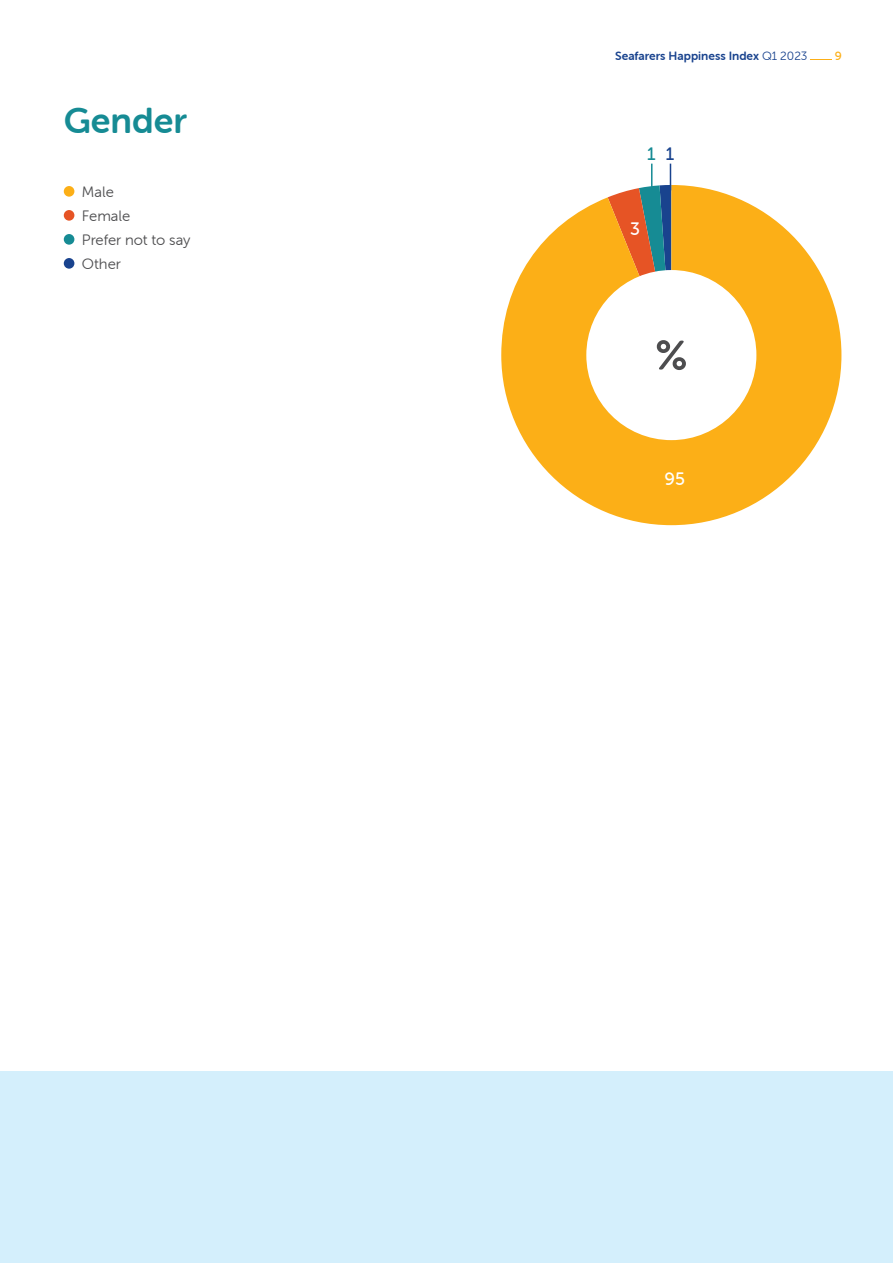
<style>
.page{position:relative;width:893px;height:1263px;background:#fff}
.page>*{position:absolute;margin:0;border:0;box-sizing:border-box;transform-origin:0 0}
.t1{font:36px "Museo Sans Rounded 700";color:#168b94}
.t2{font:18px "Museo Sans Rounded 500";color:#fff}
.t3{font:18px "Museo Sans Rounded 500";color:#168b94}
.t4{font:15px/24px "Museo Sans Rounded 300";color:#4d4d4f}
.t5{font:12px "Museo Sans Rounded 700";color:#19438e}
.t6{font:12px "Museo Sans Rounded 500";color:#fcaf17}
.s1{font-family:"Museo Sans Rounded 300"}
.s2{color:#19438e}
</style>
<div class="page">
<svg style="left:811px;top:59px;width:21px;height:1px"></svg>
<svg style="left:501px;top:185px;width:340px;height:340px;fill:#fcaf17"></svg>
<div style="left:64px;top:186px;width:10px;height:11px;background:#fcaf17;border-radius:50%"></div>
<div style="left:64px;top:210px;width:10px;height:11px;background:#e65425;border-radius:50%"></div>
<div style="left:64px;top:234px;width:10px;height:11px;background:#168b94;border-radius:50%"></div>
<div style="left:64px;top:258px;width:10px;height:11px;background:#19438e;border-radius:50%"></div>
<div style="left:586px;top:270px;width:170px;height:170px;background:#fff;border-radius:50%"></div>
<svg style="left:608px;top:164px;width:78px;height:206px"></svg>
<div style="left:0;top:1071px;width:893px;height:192px;background:#d4effc"></div>
<h1 class="t1" style="left:64px;top:101px;width:125px">Gender</h1>
<p class="t4" style="left:82px;top:180px;width:110px">Male<br>Female<br>Prefer not to say<br>Other</p>
<p class="t5" style="left:615px;top:49px;width:194px">Seafarers Happiness Index <span class="s1">Q1 2023</span></p>
<p class="t6" style="left:835px;top:49px;width:9px">9</p>
<h2 class="t3" style="left:647px;top:144px;width:29px">1 <span class="s2">1</span></h2>
<h2 class="t2" style="left:630px;top:219px;width:12px">3</h2>
<h2 class="t2" style="left:664px;top:469px;width:22px">95</h2>
</div>
